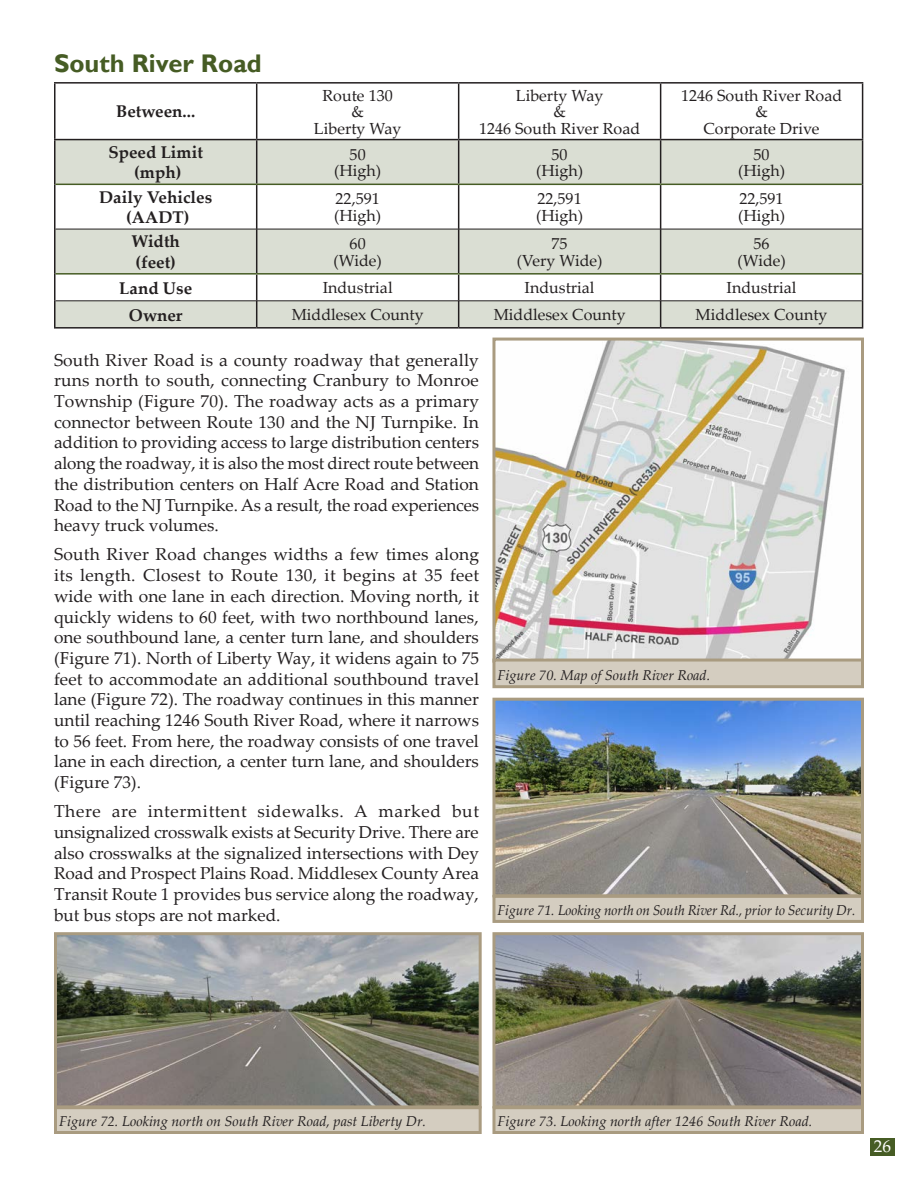
<style>
.page{position:relative;width:918px;height:1188px;background:#fff}
.page>*{position:absolute;margin:0;border:0;box-sizing:border-box;transform-origin:0 0}
.Sub_heading__2{font:700 25.5px "Gill Sans";color:#465c24}
.Body{font:17.25px/20.7px "Palatino Linotype";color:#231f20;text-align:justify}
.t1{font:17.25px "Palatino Linotype";color:#fff}
.Table{font:700 16.95px/20.4px "Palatino Linotype";color:#231f20;text-align:center}
.Table-2{font:16.05px/16.5px "Palatino Linotype";color:#231f20;text-align:center}
.t2{font:italic 14.25px "Palatino Linotype";color:#231f20}
.t3{font:italic 14.25px "Palatino Linotype";color:#231f20;scale:.96 1}
</style>
<div class="page">
<div style="left:870px;top:1138px;width:25px;height:17px;background:#465c24"></div>
<svg style="left:56px;top:140px;width:806px;height:187px;fill:#daded3"></svg>
<hr style="left:54px;top:82px;width:203px;height:2px;background:#231f20">
<hr style="left:54px;top:84px;width:2px;height:55px;background:#231f20">
<hr style="left:257px;top:82px;width:202px;height:2px;background:#231f20">
<hr style="left:256px;top:84px;width:1px;height:55px;background:#231f20">
<hr style="left:459px;top:82px;width:202px;height:2px;background:#231f20">
<hr style="left:458px;top:84px;width:1px;height:55px;background:#231f20">
<hr style="left:661px;top:82px;width:202px;height:2px;background:#231f20">
<hr style="left:660px;top:84px;width:1px;height:55px;background:#231f20">
<hr style="left:862px;top:84px;width:1px;height:55px;background:#231f20">
<hr style="left:54px;top:139px;width:203px;height:1px;background:#231f20">
<hr style="left:54px;top:140px;width:2px;height:44px;background:#231f20">
<hr style="left:257px;top:139px;width:202px;height:1px;background:#231f20">
<hr style="left:256px;top:140px;width:1px;height:44px;background:#231f20">
<hr style="left:459px;top:139px;width:202px;height:1px;background:#231f20">
<hr style="left:458px;top:140px;width:1px;height:44px;background:#231f20">
<hr style="left:661px;top:139px;width:202px;height:1px;background:#231f20">
<hr style="left:660px;top:140px;width:1px;height:44px;background:#231f20">
<hr style="left:862px;top:140px;width:1px;height:44px;background:#231f20">
<hr style="left:54px;top:184px;width:2px;height:45px;background:#231f20">
<hr style="left:256px;top:185px;width:1px;height:44px;background:#231f20">
<hr style="left:458px;top:185px;width:1px;height:44px;background:#231f20">
<hr style="left:660px;top:185px;width:1px;height:44px;background:#231f20">
<hr style="left:862px;top:184px;width:1px;height:45px;background:#231f20">
<hr style="left:54px;top:229px;width:2px;height:45px;background:#231f20">
<hr style="left:256px;top:229px;width:1px;height:44px;background:#231f20">
<hr style="left:458px;top:229px;width:1px;height:44px;background:#231f20">
<hr style="left:660px;top:229px;width:1px;height:44px;background:#231f20">
<hr style="left:862px;top:229px;width:1px;height:45px;background:#231f20">
<hr style="left:54px;top:274px;width:2px;height:27px;background:#231f20">
<hr style="left:54px;top:301px;width:2px;height:26px;background:#231f20">
<svg style="left:256px;top:275px;width:1px;height:52px"></svg>
<svg style="left:458px;top:275px;width:1px;height:52px"></svg>
<svg style="left:660px;top:275px;width:1px;height:52px"></svg>
<svg style="left:862px;top:274px;width:1px;height:53px"></svg>
<hr style="left:54px;top:327px;width:203px;height:2px;background:#231f20">
<hr style="left:257px;top:327px;width:202px;height:2px;background:#231f20">
<hr style="left:459px;top:327px;width:202px;height:2px;background:#231f20">
<hr style="left:661px;top:327px;width:202px;height:2px;background:#231f20">
<hr style="left:56px;top:184px;width:201px;height:1px;background:#465c24">
<hr style="left:257px;top:184px;width:202px;height:1px;background:#465c24">
<hr style="left:459px;top:184px;width:202px;height:1px;background:#465c24">
<hr style="left:661px;top:184px;width:201px;height:1px;background:#465c24">
<hr style="left:56px;top:273px;width:201px;height:2px;background:#465c24">
<hr style="left:257px;top:273px;width:202px;height:2px;background:#465c24">
<hr style="left:459px;top:273px;width:202px;height:2px;background:#465c24">
<hr style="left:661px;top:273px;width:201px;height:2px;background:#465c24">
<hr style="left:56px;top:229px;width:201px;height:1px;background:#231f20">
<hr style="left:257px;top:229px;width:202px;height:1px;background:#231f20">
<hr style="left:459px;top:229px;width:202px;height:1px;background:#231f20">
<hr style="left:661px;top:229px;width:201px;height:1px;background:#231f20">
<hr style="left:56px;top:301px;width:201px;height:1px;background:#231f20">
<hr style="left:257px;top:301px;width:202px;height:1px;background:#231f20">
<hr style="left:459px;top:301px;width:202px;height:1px;background:#231f20">
<hr style="left:661px;top:301px;width:201px;height:1px;background:#231f20">
<img style="left:496px;top:342px;width:364px;height:317px">
<div style="left:492px;top:338px;width:372px;height:325px;border:3px solid #a99b80"></div>
<div style="left:494px;top:660px;width:368px;height:27px;background:#d4cdc0"></div>
<div style="left:492px;top:659px;width:372px;height:29px;border:3px solid #a99b80"></div>
<img style="left:496px;top:702px;width:364px;height:191px">
<div style="left:492px;top:698px;width:372px;height:199px;border:3px solid #a99b80"></div>
<div style="left:494px;top:896px;width:368px;height:25px;background:#d4cdc0"></div>
<div style="left:492px;top:895px;width:372px;height:28px;border:3px solid #a99b80"></div>
<img style="left:58px;top:936px;width:420px;height:168px">
<div style="left:54px;top:932px;width:428px;height:176px;border:3px solid #a99b80"></div>
<div style="left:56px;top:1108px;width:424px;height:24px;background:#d4cdc0"></div>
<div style="left:54px;top:1106px;width:428px;height:28px;border:3px solid #a99b80"></div>
<img style="left:496px;top:936px;width:364px;height:168px">
<div style="left:492px;top:932px;width:372px;height:176px;border:3px solid #a99b80"></div>
<div style="left:494px;top:1108px;width:368px;height:24px;background:#d4cdc0"></div>
<div style="left:492px;top:1106px;width:372px;height:28px;border:3px solid #a99b80"></div>
<p class="Sub_heading__2" style="left:54px;top:48px;width:209px">South River Road</p>
<p class="Table" style="left:116px;top:101px;width:81px">Between...</p>
<p class="Table-2" style="left:314px;top:86px;width:89px">Route 130<br>&amp;<br>Liberty Way</p>
<p class="Table-2" style="left:479px;top:86px;width:163px">Liberty Way<br>&amp;<br>1246 South River Road</p>
<p class="Table-2" style="left:681px;top:86px;width:163px">1246 South River Road &amp;<br>Corporate Drive</p>
<p class="Table" style="left:108px;top:141px;width:96px">Speed Limit (mph)</p>
<p class="Table-2" style="left:334px;top:145px;width:48px">50 (High)</p>
<p class="Table-2" style="left:536px;top:145px;width:48px">50 (High)</p>
<p class="Table-2" style="left:738px;top:145px;width:48px">50 (High)</p>
<p class="Table" style="left:99px;top:186px;width:115px">Daily Vehicles (AADT)</p>
<p class="Table-2" style="left:334px;top:190px;width:48px;text-align:left">22,591 (High)</p>
<p class="Table-2" style="left:536px;top:190px;width:48px;text-align:left">22,591 (High)</p>
<p class="Table-2" style="left:738px;top:190px;width:48px;text-align:left">22,591 (High)</p>
<p class="Table" style="left:131px;top:231px;width:50px;text-align:left">Width (feet)</p>
<p class="Table-2" style="left:333px;top:235px;width:50px">60 (Wide)</p>
<p class="Table-2" style="left:517px;top:235px;width:87px">75<br>(Very Wide)</p>
<p class="Table-2" style="left:737px;top:235px;width:50px">56 (Wide)</p>
<p class="Table" style="left:119px;top:277px;width:74px">Land Use</p>
<p class="Table-2" style="left:323px;top:279px;width:71px">Industrial</p>
<p class="Table-2" style="left:525px;top:279px;width:71px">Industrial</p>
<p class="Table-2" style="left:727px;top:279px;width:71px">Industrial</p>
<p class="Table" style="left:129px;top:304px;width:55px">Owner</p>
<p class="Table-2" style="left:292px;top:306px;width:133px">Middlesex County</p>
<p class="Table-2" style="left:494px;top:306px;width:133px">Middlesex County</p>
<p class="Table-2" style="left:696px;top:306px;width:133px">Middlesex County</p>
<p class="Body" style="left:54px;top:349px;width:427px">South River Road is a county roadway that generally runs north to south, connecting Cranbury to Monroe Township (Figure 70). The roadway acts as a primary connector between Route 130 and the NJ Turnpike. In addition to providing access to large distribution centers along the roadway, it is also the most direct route between the distribution centers on Half Acre Road and Station Road to the NJ Turnpike. As a result, the road experiences heavy truck volumes.</p>
<p class="Body" style="left:54px;top:544px;width:427px">South River Road changes widths a few times along its length. Closest to Route 130, it begins at 35 feet wide with one lane in each direction. Moving north, it quickly widens to 60 feet, with two northbound lanes, one southbound lane, a center turn lane, and shoulders (Figure 71). North of Liberty Way, it widens again to 75 feet to accommodate an additional southbound travel lane (Figure 72). The roadway continues in this manner until reaching 1246 South River Road, where it narrows to 56 feet. From here, the roadway consists of one travel lane in each direction, a center turn lane, and shoulders (Figure 73).</p>
<p class="Body" style="left:54px;top:800px;width:427px">There are intermittent sidewalks. A marked but unsignalized crosswalk exists at Security Drive. There are also crosswalks at the signalized intersections with Dey Road and Prospect Plains Road. Middlesex County Area Transit Route 1 provides bus service along the roadway, but bus stops are not marked.</p>
<p class="t2" style="left:498px;top:665px;width:214px">Figure 70. Map of South River Road.</p>
<p class="t3" style="left:498px;top:900px;width:374px">Figure 71. Looking north on South River Rd., prior to Security Dr.</p>
<p class="t2" style="left:59px;top:1111px;width:368px">Figure 72. Looking north on South River Road, past Liberty Dr.</p>
<p class="t2" style="left:498px;top:1111px;width:316px">Figure 73. Looking north after 1246 South River Road.</p>
<p class="t1" style="left:874px;top:1134px;width:19px">26</p>
</div>
